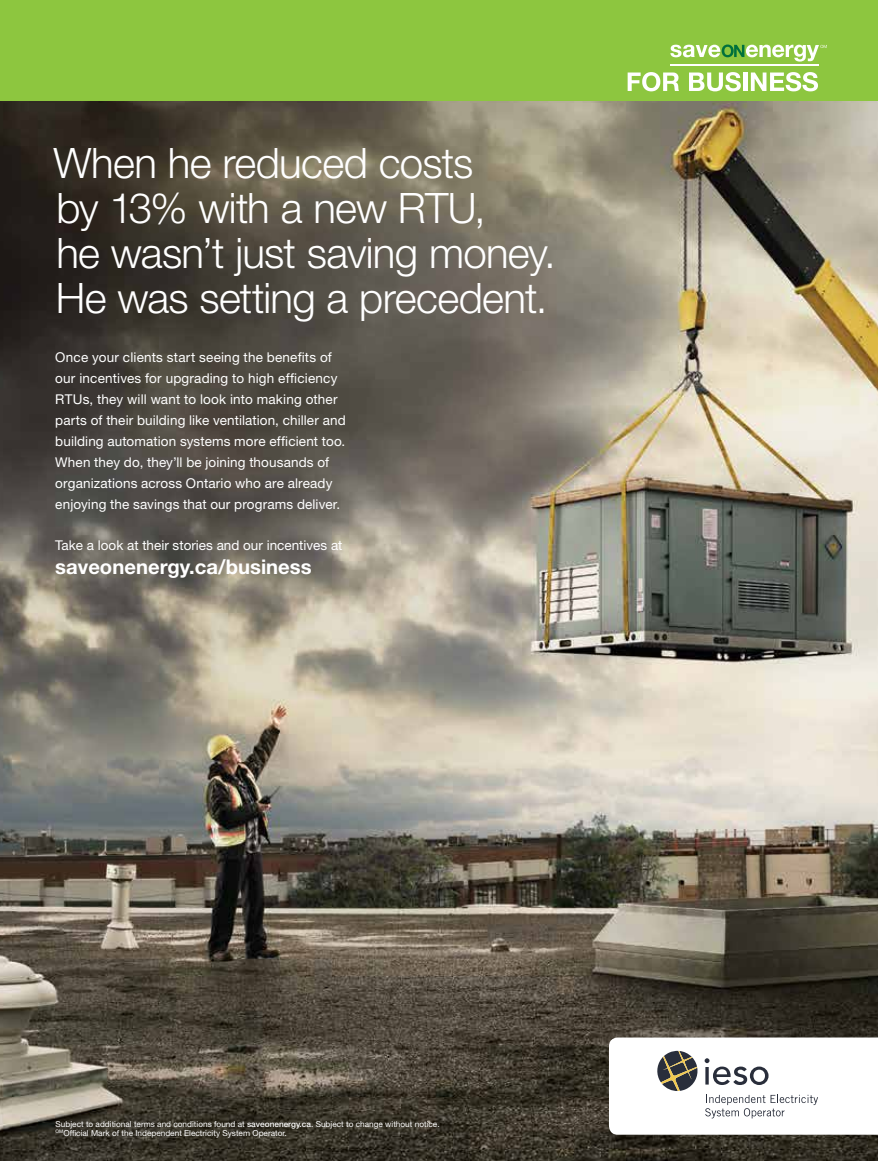
<style>
.page{position:relative;width:878px;height:1161px;background:#fff}
.page>*{position:absolute;margin:0;border:0;box-sizing:border-box;transform-origin:0 0}
.t1{font:300 42px/45px "Helvetica Neue LT Std";letter-spacing:-.015em;color:#fff}
.t2{font:700 20.25px "Helvetica Neue LT Std";color:#fff}
.t3{font:13.5px/21px "Helvetica Neue LT Std";letter-spacing:.01em;color:#fff}
.t4{font:8.25px/9px "Helvetica Neue LT Std";color:#fff}
.s1{font-weight:500}
</style>
<div class="page">
<img style="left:0;top:100px;width:878px;height:1061px">
<div style="left:0;top:0;width:878px;height:100px;background:#8dc63f"></div>
<svg style="left:670px;top:45px;width:156px;height:17px"></svg>
<hr style="left:670px;top:64px;width:148px;height:2px;background:#fff">
<svg style="left:627px;top:72px;width:52px;height:19px"></svg>
<svg style="left:689px;top:72px;width:51px;height:19px"></svg>
<hr style="left:743px;top:73px;width:4px;height:18px;background:#fff">
<svg style="left:750px;top:72px;width:68px;height:19px"></svg>
<svg style="left:609px;top:1038px;width:269px;height:97px"></svg>
<h1 class="t1" style="left:54px;top:140px;width:504px">When he reduced costs<br>by 13% with a new RTU,<br>he wasn’t just saving money.<br>He was setting a precedent.</h1>
<p class="t3" style="left:55px;top:346px;width:292px">Once your clients start seeing the benefits of our incentives for upgrading to high efficiency RTUs, they will want to look into making other parts of their building like ventilation, chiller and building automation systems more efficient too.<br>When they do, they’ll be joining thousands of organizations across Ontario who are already enjoying the savings that our programs deliver.</p>
<p class="t3" style="left:55px;top:534px;width:289px">Take a look at their stories and our incentives at</p>
<h2 class="t2" style="left:55px;top:554px;width:258px">saveonenergy.ca/business</h2>
<p class="t4" style="left:56px;top:1119px;width:385px">Subject to additional terms and conditions found at <span class="s1">saveonenergy.ca</span>. Subject to change without notice.<br><sup>OM</sup>Official Mark of the Independent Electricity System Operator.</p>
</div>
